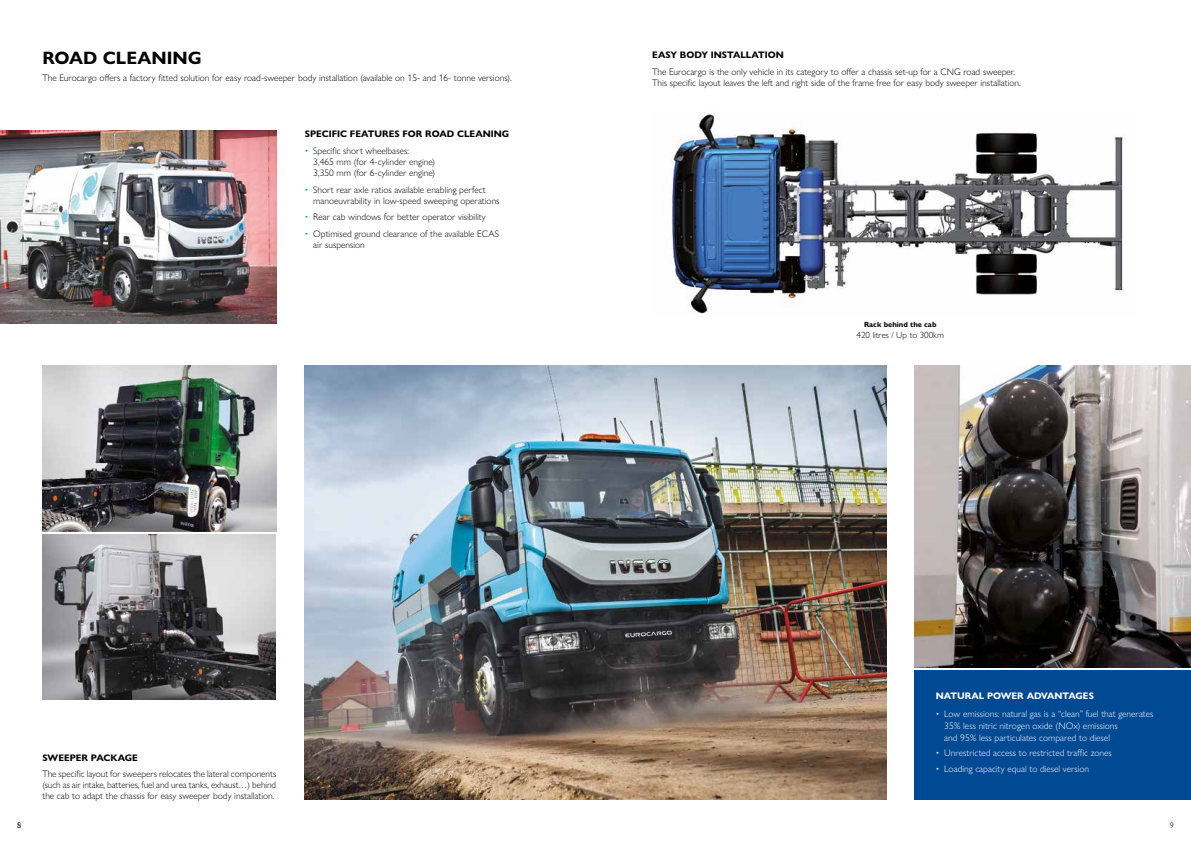
<style>
.page{position:relative;width:1191px;height:842px;background:#fff}
.page>*{position:absolute;margin:0;border:0;box-sizing:border-box;transform-origin:0 0}
.t1{font:700 18px "Gill Sans Nova";color:#000}
.t2{font:300 9.5px/11px "Gill Sans Nova";color:#000}
.t3{font:300 9.5px/12px "Gill Sans Nova";color:#fff}
.t4{font:700 9.5px "Gill Sans Nova";color:#000}
.t5{font:700 9.5px "Gill Sans Nova";color:#fff}
.t6{font:300 9px "Gill Sans Nova";color:#000}
.t7{font:300 8px "Gill Sans Nova";color:#000}
.t8{font:700 7.5px "Gill Sans Nova";color:#000}
.s1{color:#0095d7}
</style>
<div class="page">
<img style="left:43px;top:534px;width:233px;height:166px">
<img style="left:0;top:130px;width:276px;height:193px">
<img style="left:305px;top:366px;width:581px;height:433px">
<img style="left:43px;top:366px;width:233px;height:165px">
<div style="left:914px;top:670px;width:277px;height:129px;background:#004993"></div>
<img style="left:914px;top:366px;width:277px;height:301px">
<img style="left:664px;top:112px;width:459px;height:202px">
<h1 class="t1" style="left:42px;top:51px;width:161px">ROAD CLEANING</h1>
<p class="t2" style="left:42px;top:73px;width:471px">The Eurocargo offers a factory fitted solution for easy road-sweeper body installation (available on 15- and 16- tonne versions).</p>
<p class="t4" style="left:305px;top:131px;width:206px">SPECIFIC FEATURES FOR ROAD CLEANING</p>
<p class="t2" style="left:313px;top:146px;width:123px;text-indent:-9px"><span class="s1">•</span> Specific short wheelbases:<br>3,465 mm (for 4-cylinder engine)<br>3,350 mm (for 6-cylinder engine)</p>
<p class="t2" style="left:313px;top:185px;width:188px;text-indent:-9px"><span class="s1">•</span> Short rear axle ratios available enabling perfect manoeuvrability in low-speed sweeping operations</p>
<p class="t2" style="left:305px;top:213px;width:182px"><span class="s1">•</span> Rear cab windows for better operator visibility</p>
<p class="t2" style="left:313px;top:229px;width:187px;text-indent:-9px"><span class="s1">•</span> Optimised ground clearance of the available ECAS air suspension</p>
<p class="t4" style="left:42px;top:754px;width:97px">SWEEPER PACKAGE</p>
<p class="t2" style="left:42px;top:770px;width:235px;text-align:justify">The specific layout for sweepers relocates the lateral components (such as air intake, batteries, fuel and urea tanks, exhaust…) behind the cab to adapt the chassis for easy sweeper body installation.</p>
<p class="t4" style="left:652px;top:51px;width:133px">EASY BODY INSTALLATION</p>
<p class="t2" style="left:652px;top:67px;width:370px">The Eurocargo is the only vehicle in its category to offer a chassis set-up for a CNG road sweeper.<br>This specific layout leaves the left and right side of the frame free for easy body sweeper installation.</p>
<p class="t8" style="left:864px;top:322px;width:74px">Rack behind the cab</p>
<p class="t6" style="left:856px;top:332px;width:89px">420 litres / Up to 300km</p>
<p class="t5" style="left:935px;top:692px;width:160px">NATURAL POWER ADVANTAGES</p>
<p class="t3" style="left:944px;top:709px;width:211px;text-indent:-9px">• Low emissions: natural gas is a “clean” fuel that generates<br>35% less nitric nitrogen oxide (NOx) emissions<br>and 95% less particulates compared to diesel</p>
<p class="t3" style="left:935px;top:748px;width:177px">• Unrestricted access to restricted traffic zones</p>
<p class="t3" style="left:935px;top:764px;width:155px">• Loading capacity equal to diesel version</p>
<p class="t7" style="left:17px;top:822px;width:5px">85</p>
<p class="t7" style="left:1169px;top:822px;width:5px">9</p>
</div>
